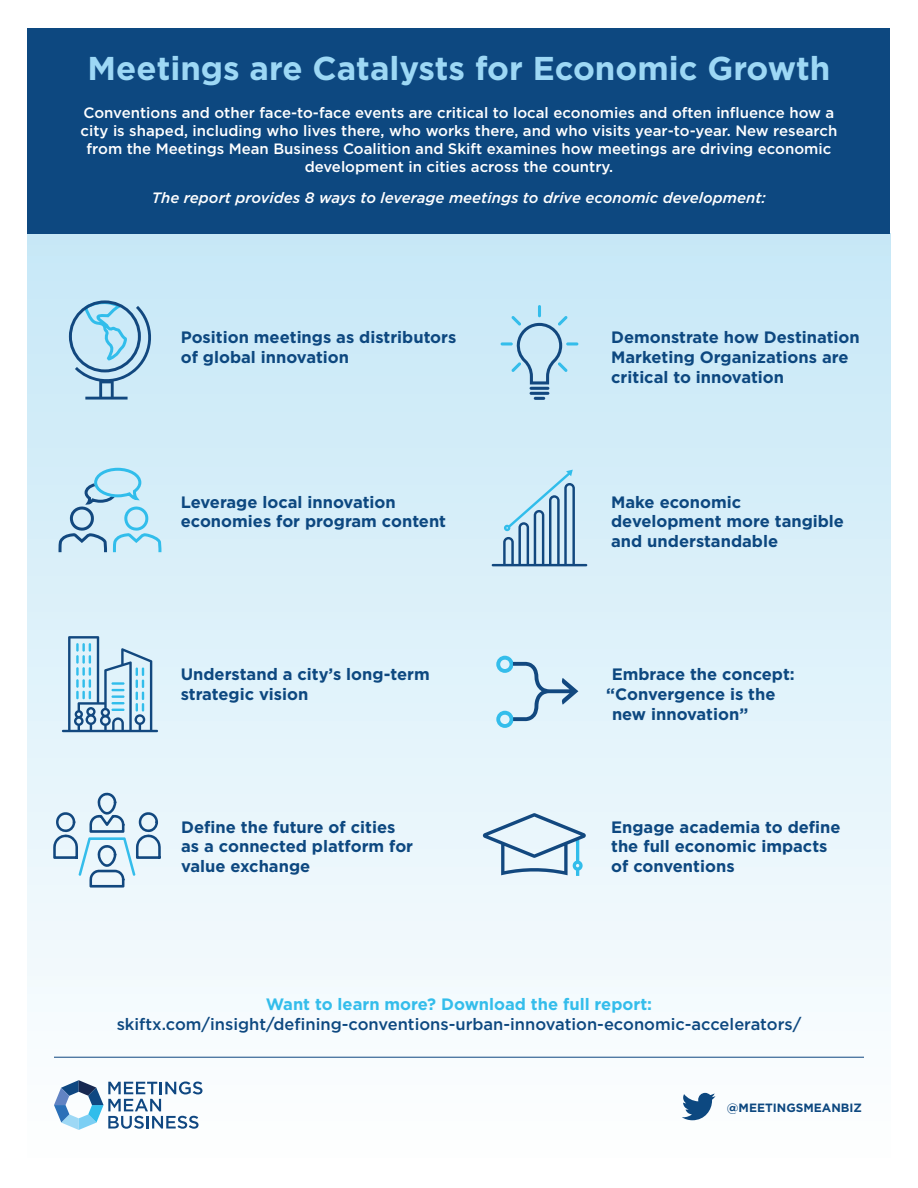
<style>
.page{position:relative;width:918px;height:1188px;background:#fff}
.page>*{position:absolute;margin:0;border:0;box-sizing:border-box;transform-origin:0 0}
.t1{font:700 33px "Gotham";color:#9dd8f5}
.t2{font:700 16.5px/19.8px "Gotham";color:#0d4880}
.t3{font:500 16.5px "Gotham";color:#0d4880}
.t4{font:700 16.5px "Gotham";color:#34bdeb}
.t5{font:500 15px/18px "Gotham";color:#fff;text-align:center}
.t6{font:italic 500 15px "Gotham";color:#fff}
.t7{font:700 12px "Gotham";color:#0d4880}
</style>
<div class="page">
<div style="left:27px;top:233px;width:864px;height:928px;background:linear-gradient(to bottom,#c6e7f7,#fefefe)"></div>
<svg style="left:54px;top:1080px;width:148px;height:50px"></svg>
<div style="left:28px;top:28px;width:862px;height:205px;background:#0d4880"></div>
<svg style="left:682px;top:1093px;width:34px;height:27px"></svg>
<hr style="left:54px;top:1057px;width:810px;height:1px;background:#0f4781">
<svg style="left:75px;top:299px;width:80px;height:101px;background:#add4e8"></svg>
<div style="left:69px;top:300px;width:72px;height:72px;border:3px solid #12487f;border-radius:50%"></div>
<svg style="left:57px;top:466px;width:106px;height:89px;background:#bcdff0"></svg>
<svg style="left:492px;top:470px;width:95px;height:96px;background:#b0d0e3"></svg>
<svg style="left:62px;top:636px;width:96px;height:96px;background:#abcde1"></svg>
<svg style="left:483px;top:813px;width:103px;height:63px;background:#bfd6e5"></svg>
<hr style="left:530px;top:387px;width:19px;height:3px;background:#12487f;border-radius:2px">
<hr style="left:530px;top:392px;width:19px;height:3px;background:#12487f;border-radius:2px">
<svg style="left:534px;top:397px;width:11px;height:3px"></svg>
<svg style="left:501px;top:342px;width:12px;height:4px"></svg>
<svg style="left:566px;top:342px;width:12px;height:4px"></svg>
<svg style="left:511px;top:305px;width:57px;height:79px;background:#b2d6ea"></svg>
<svg style="left:496px;top:656px;width:82px;height:72px;background:#c1ddec"></svg>
<svg style="left:53px;top:792px;width:108px;height:96px;background:#c7dce9"></svg>
<p class="t1" style="left:88px;top:49px;width:744px">Meetings are Catalysts for Economic Growth</p>
<p class="t5" style="left:81px;top:103px;width:758px">Conventions and other face-to-face events are critical to local economies and often influence how a city is shaped, including who lives there, who works there, and who visits year-to-year. New research from the Meetings Mean Business Coalition and Skift examines how meetings are driving economic development in cities across the country.</p>
<p class="t6" style="left:152px;top:189px;width:616px">The report provides 8 ways to leverage meetings to drive economic development:</p>
<p class="t2" style="left:181px;top:327px;width:277px">Position meetings as distributors of global innovation</p>
<p class="t2" style="left:611px;top:327px;width:250px">Demonstrate how Destination<br>Marketing Organizations are critical to innovation</p>
<p class="t2" style="left:181px;top:492px;width:267px">Leverage local innovation economies for program content</p>
<p class="t2" style="left:611px;top:492px;width:234px">Make economic development more tangible and understandable</p>
<p class="t2" style="left:181px;top:665px;width:250px">Understand a city’s long-term strategic vision</p>
<p class="t2" style="left:612px;top:665px;width:185px">Embrace the concept:</p>
<p class="t2" style="left:606px;top:684px;width:171px">“Convergence is the</p>
<p class="t2" style="left:612px;top:704px;width:138px">new innovation”</p>
<p class="t2" style="left:181px;top:817px;width:234px">Define the future of cities as a connected platform for value exchange</p>
<p class="t2" style="left:611px;top:817px;width:231px">Engage academia to define the full economic impacts of conventions</p>
<p class="t4" style="left:266px;top:995px;width:388px">Want to learn more? Download the full report:</p>
<p class="t3" style="left:117px;top:1014px;width:686px">skiftx.com/insight/defining-conventions-urban-innovation-economic-accelerators/</p>
<p class="t7" style="left:727px;top:1101px;width:137px">@MEETINGSMEANBIZ</p>
</div>
